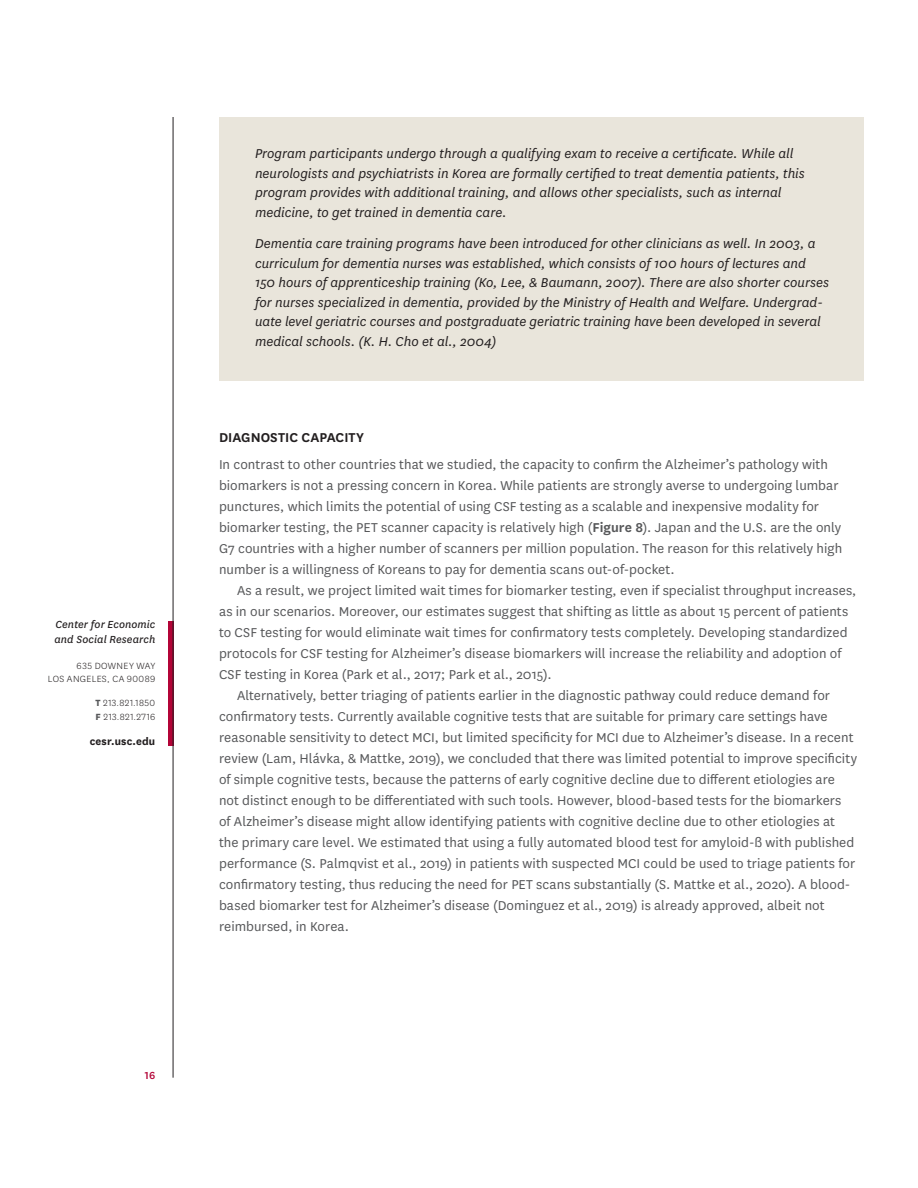
<style>
.page{position:relative;width:918px;height:1188px;background:#fff}
.page>*{position:absolute;margin:0;border:0;box-sizing:border-box;transform-origin:0 0}
.body{font:15px/21px "National";letter-spacing:.005em;color:#57585a}
.box_copy{font:italic 15px/19.5px "National";color:#231f20}
.first_body{font:15px/21px "National";letter-spacing:.005em;color:#57585a}
.sub_title{font:600 15px "National";letter-spacing:.005em;color:#231f20}
.t1{font:italic 12px/15px "National";letter-spacing:.01em;color:#231f20}
.t2{font:700 12px "National";letter-spacing:.015em;color:#231f20}
.t3{font:500 12px "National";color:#b30437}
.t4{font:300 10.5px/13.5px "National";letter-spacing:.04em;color:#231f20;text-align:right}
.s1{font-weight:800;color:#57585a}
.s2{font-weight:600}
</style>
<div class="page">
<div style="left:168px;top:621px;width:5px;height:124px;background:#b30437"></div>
<hr style="left:173px;top:117px;width:1px;height:961px;background:#231f20">
<div style="left:219px;top:117px;width:645px;height:135px;background:#e9e5db"></div>
<div style="left:219px;top:207px;width:645px;height:174px;background:#e9e5db"></div>
<p class="t1" style="left:55px;top:616px;width:102px">Center for Economic and Social Research</p>
<p class="t4" style="left:48px;top:658px;width:109px">635 DOWNEY WAY<br>LOS ANGELES, CA 90089</p>
<p class="t4" style="left:95px;top:696px;width:61px;text-align:left"><span class="s1">T</span> 213.821.1850<br><span class="s1">F</span> 213.821.2716</p>
<p class="t2" style="left:90px;top:733px;width:67px">cesr.usc.edu</p>
<p class="t3" style="left:145px;top:1067px;width:12px">16</p>
<p class="box_copy" style="left:255px;top:143px;width:551px">Program participants undergo through a qualifying exam to receive a certificate. While all neurologists and psychiatrists in Korea are formally certified to treat dementia patients, this program provides with additional training, and allows other specialists, such as internal medicine, to get trained in dementia care.</p>
<p class="box_copy" style="left:255px;top:233px;width:576px">Dementia care training programs have been introduced for other clinicians as well. In 2003, a curriculum for dementia nurses was established, which consists of 100 hours of lectures and 150 hours of apprenticeship training (Ko, Lee, &amp; Baumann, 2007). There are also shorter courses for nurses specialized in dementia, provided by the Ministry of Health and Welfare. Undergrad&shy;uate level geriatric courses and postgraduate geriatric training have been developed in several medical schools. (K. H. Cho et al., 2004)</p>
<p class="sub_title" style="left:219px;top:427px;width:147px">DIAGNOSTIC CAPACITY</p>
<p class="first_body" style="left:219px;top:453px;width:625px">In contrast to other countries that we studied, the capacity to confirm the Alzheimer’s pathology with biomarkers is not a pressing concern in Korea. While patients are strongly averse to undergoing lumbar punctures, which limits the potential of using CSF testing as a scalable and inexpensive modality for biomarker testing, the PET scanner capacity is relatively high (<span class="s2">Figure 8</span>). Japan and the U.S. are the only G7 countries with a higher number of scanners per million population. The reason for this relatively high number is a willingness of Koreans to pay for dementia scans out-of-pocket.</p>
<p class="body" style="left:219px;top:579px;width:639px;text-indent:18px">As a result, we project limited wait times for biomarker testing, even if specialist throughput increases, as in our scenarios. Moreover, our estimates suggest that shifting as little as about 15 percent of patients to CSF testing for would eliminate wait times for confirmatory tests completely. Developing standardized protocols for CSF testing for Alzheimer’s disease biomarkers will increase the reliability and adoption of CSF testing in Korea (Park et al., 2017; Park et al., 2015).</p>
<p class="body" style="left:219px;top:684px;width:640px;text-indent:18px">Alternatively, better triaging of patients earlier in the diagnostic pathway could reduce demand for confirmatory tests. Currently available cognitive tests that are suitable for primary care settings have reasonable sensitivity to detect MCI, but limited specificity for MCI due to Alzheimer’s disease. In a recent review (Lam, Hlávka, &amp; Mattke, 2019), we concluded that there was limited potential to improve specificity of simple cognitive tests, because the patterns of early cognitive decline due to different etiologies are not distinct enough to be differentiated with such tools. However, blood-based tests for the biomarkers<br>of Alzheimer’s disease might allow identifying patients with cognitive decline due to other etiologies at the primary care level. We estimated that using a fully automated blood test for amyloid-ß with published performance (S. Palmqvist et al., 2019) in patients with suspected MCI could be used to triage patients for confirmatory testing, thus reducing the need for PET scans substantially (S. Mattke et al., 2020). A blood&shy;based biomarker test for Alzheimer’s disease (Dominguez et al., 2019) is already approved, albeit not reimbursed, in Korea.</p>
</div>
